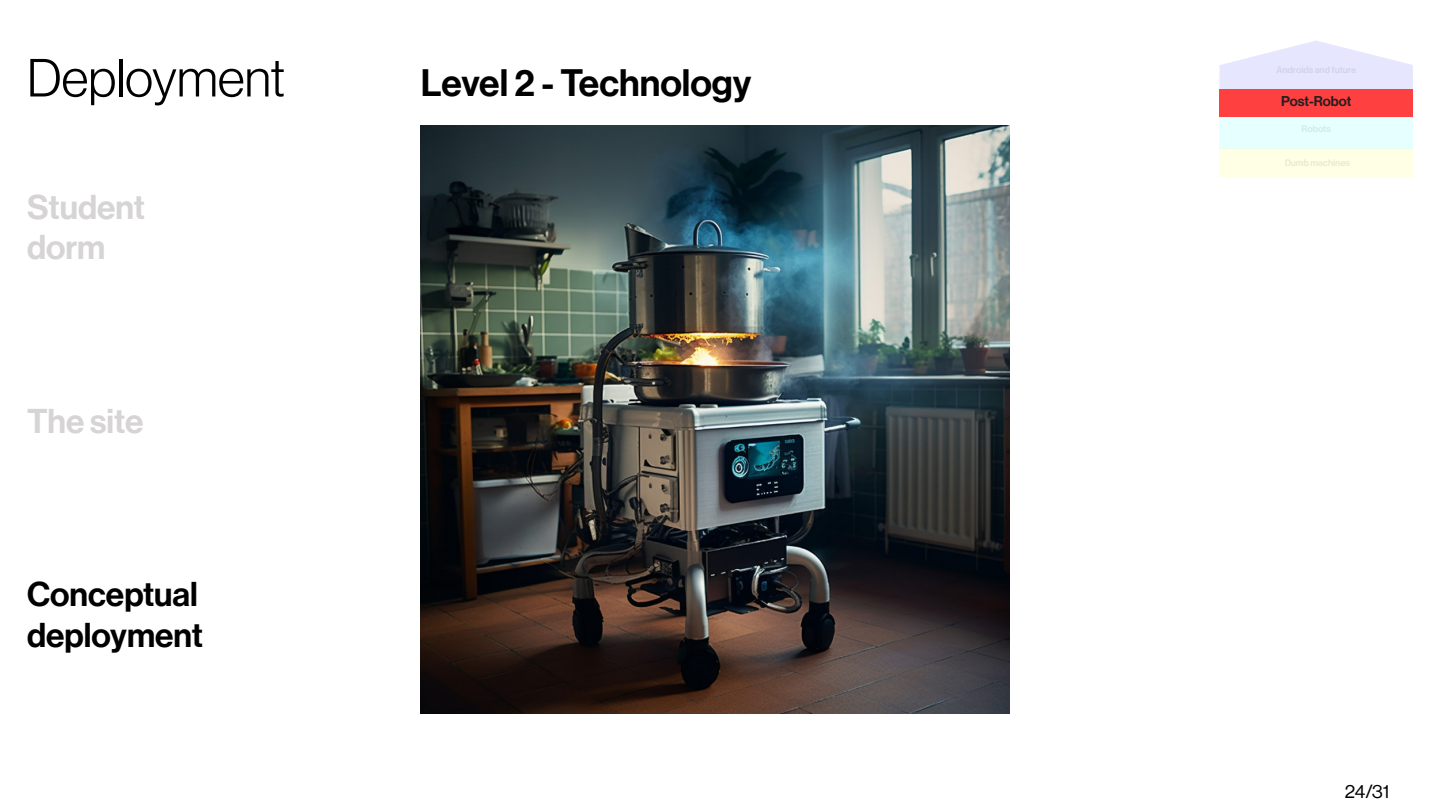
<style>
.page{position:relative;width:1440px;height:810px;background:#fff}
.page>*{position:absolute;margin:0;border:0;box-sizing:border-box;transform-origin:0 0}
.t1{font:300 52.5px "Neue Haas Display";color:#000}
.t2{font:37.5px "Neue Haas Display Mediu";color:#000}
.t3{font:33.75px/40.5px "Neue Haas Display Mediu";color:#000}
.t4{font:33.75px/40.5px "Neue Haas Display Mediu";color:#d6d4d4}
.t5{font:18.75px "Neue Haas Display";color:#000}
.t6{font:13.95px "Neue Haas Display Mediu";letter-spacing:-.005em;color:#231f20}
</style>
<div class="page">
<div style="left:1220px;top:148px;width:193px;height:29px;background:#ffffe6"></div>
<div style="left:1220px;top:117px;width:193px;height:31px;background:#e6ffff"></div>
<div style="left:1220px;top:89px;width:193px;height:28px;background:#ff4040"></div>
<svg style="left:1220px;top:41px;width:193px;height:48px"></svg>
<img style="left:421px;top:125px;width:588px;height:589px">
<h1 class="t1" style="left:27px;top:49px;width:260px">Deployment</h1>
<p class="t2" style="left:421px;top:62px;width:332px">Level 2 - Technology</p>
<p class="t4" style="left:27px;top:187px;width:119px">Student dorm</p>
<p class="t4" style="left:27px;top:401px;width:118px">The site</p>
<p class="t3" style="left:27px;top:575px;width:177px">Conceptual deployment</p>
<p class="t6" style="left:1281px;top:93px;width:72px">Post-Robot</p>
<p class="t5" style="left:1345px;top:781px;width:46px">24/31</p>
</div>
